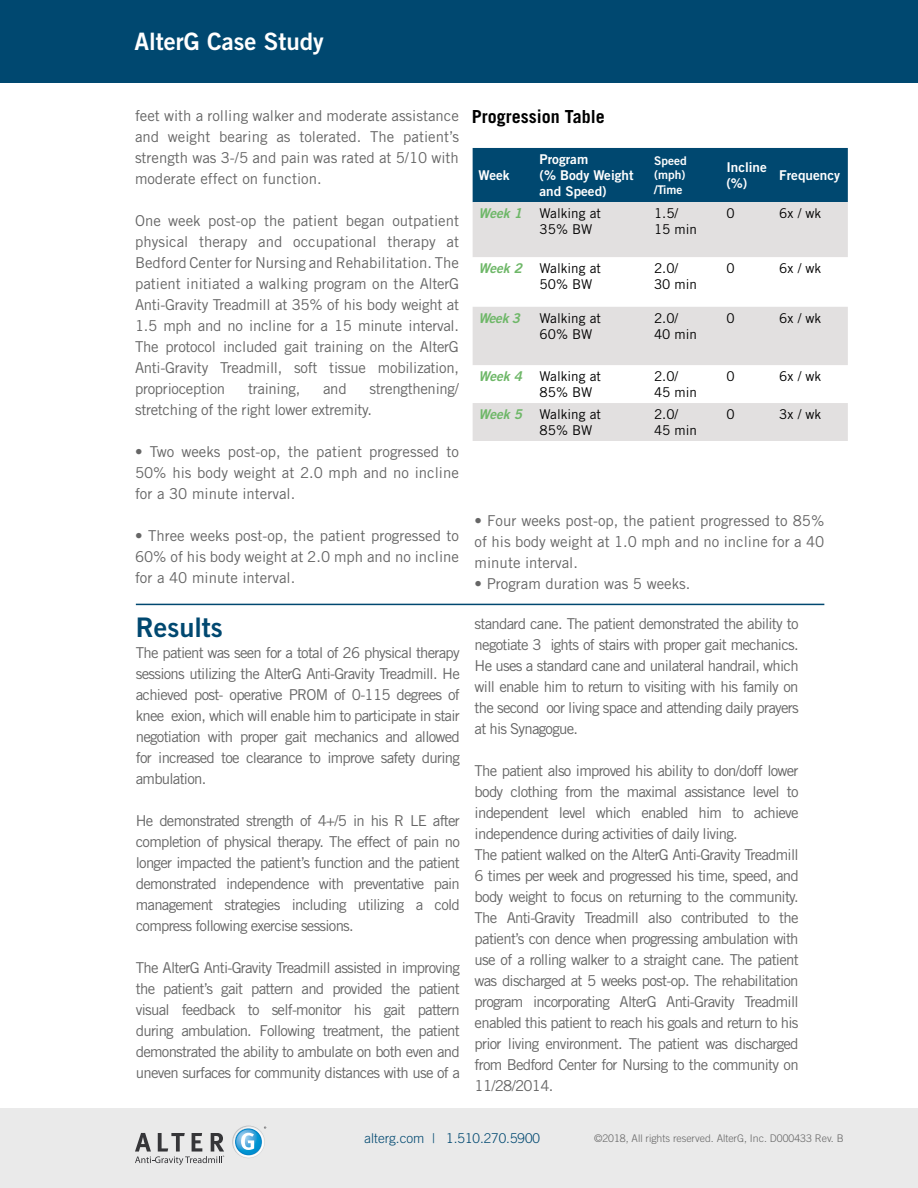
<style>
.page{position:relative;width:918px;height:1188px;background:#fff}
.page>*{position:absolute;margin:0;border:0;box-sizing:border-box;transform-origin:0 0}
.t1{font:27px "Trade Gothic LT Std Bd 2";color:#004870}
.t2{font:24px "Trade Gothic LT Std Bd 2";color:#fff}
.t3{font:700 18px "Trade Gothic LT Std";color:#000}
.t4{font:15px/21px "Trade Gothic LT Std";letter-spacing:-.05em;color:#666;text-align:justify}
.t5{font:15px/21px "Trade Gothic LT Std";letter-spacing:-.02em;color:#666}
.t6{font:15px "Trade Gothic LT Std";color:#666}
.t7{font:13.5px/16.2px "Trade Gothic LT Std";color:#000}
.t8{font:13.5px/16.2px "Trade Gothic LT Std Bd 2";color:#fff}
.t9{font:300 13.5px "Trade Gothic LT Std";color:#004870}
.t10{font:13.5px "Trade Gothic LT Std Bd 2 Obl";color:#6eb768}
.t11{font:12px/14.4px "Trade Gothic LT Std Bd 2";color:#fff;text-align:justify}
.t12{font:300 10.5px "Trade Gothic LT Std";color:#666}
</style>
<div class="page">
<div style="left:0;top:1108px;width:918px;height:80px;background:#eaeaea"></div>
<svg style="left:135px;top:1133px;width:89px;height:32px"></svg>
<svg style="left:232px;top:1126px;width:34px;height:32px"></svg>
<div style="left:0;top:0;width:918px;height:82px;background:#004870"></div>
<hr style="left:136px;top:604px;width:688px;height:1px;background:#004870">
<div style="left:473px;top:148px;width:375px;height:54px;background:#004870"></div>
<svg style="left:473px;top:202px;width:375px;height:239px;fill:#e2e0e0"></svg>
<h2 class="t2" style="left:135px;top:26px;width:191px">AlterG Case Study</h2>
<p class="t4" style="left:135px;top:105px;width:326px">feet with a rolling walker and moderate assistance and weight bearing as tolerated. The patient’s strength was 3-/5 and pain was rated at 5/10 with moderate effect on function.</p>
<p class="t4" style="left:135px;top:210px;width:326px">One week post-op the patient began outpatient physical therapy and occupational therapy at Bedford Center for Nursing and Rehabilitation. The patient initiated a walking program on the AlterG Anti-Gravity Treadmill at 35% of his body weight at 1.5 mph and no incline for a 15 minute interval.<br>The protocol included gait training on the AlterG Anti-Gravity Treadmill, soft tissue mobilization, proprioception</p>
<p class="t5" style="left:135px;top:378px;width:325px;text-indent:235px">strengthening/ stretching of the right lower extremity.</p>
<p class="t4" style="left:135px;top:441px;width:326px">• Two weeks post-op, the patient progressed to 50% his body weight at 2.0 mph and no incline for a 30 minute interval.</p>
<p class="t4" style="left:135px;top:525px;width:326px">• Three weeks post-op, the patient progressed to 60% of his body weight at 2.0 mph and no incline for a 40 minute interval.</p>
<h1 class="t1" style="left:136px;top:611px;width:88px">Results</h1>
<p class="t4" style="left:136px;top:642px;width:326px">The patient was seen for a total of 26 physical therapy sessions utilizing the AlterG Anti-Gravity Treadmill. He achieved post- operative PROM of 0-115 degrees of knee exion, which will enable him to participate in stair negotiation with proper gait mechanics and allowed for increased toe clearance to improve safety during ambulation.</p>
<p class="t4" style="left:136px;top:810px;width:326px">He demonstrated strength of 4+/5 in his R LE after completion of physical therapy. The effect of pain no longer impacted the patient’s function and the patient demonstrated independence with preventative pain management strategies including utilizing a cold compress following exercise sessions.</p>
<p class="t4" style="left:136px;top:957px;width:326px">The AlterG Anti-Gravity Treadmill assisted in improving the patient’s gait pattern and provided the patient visual feedback to self-monitor his gait pattern during ambulation. Following treatment, the patient demonstrated the ability to ambulate on both even and uneven surfaces for community distances with use of a</p>
<p class="t5" style="left:248px;top:378px;width:54px">training,</p>
<p class="t4" style="left:323px;top:378px;width:25px">and</p>
<p class="t3" style="left:472px;top:106px;width:135px">Progression Table</p>
<p class="t8" style="left:479px;top:167px;width:32px">Week</p>
<p class="t8" style="left:540px;top:151px;width:95px">Program<br>(% Body Weight and Speed)</p>
<p class="t11" style="left:654px;top:153px;width:34px">Speed (mph) /Time</p>
<p class="t8" style="left:726px;top:159px;width:42px">Incline (%)</p>
<p class="t8" style="left:779px;top:167px;width:62px">Frequency</p>
<p class="t10" style="left:479px;top:205px;width:45px">Week 1</p>
<p class="t7" style="left:540px;top:205px;width:63px">Walking at<br>35% BW</p>
<p class="t7" style="left:654px;top:205px;width:45px">1.5/<br>15 min</p>
<p class="t7" style="left:726px;top:205px;width:10px">0</p>
<p class="t7" style="left:779px;top:205px;width:43px">6x / wk</p>
<p class="t10" style="left:479px;top:260px;width:45px">Week 2</p>
<p class="t7" style="left:540px;top:260px;width:63px">Walking at<br>50% BW</p>
<p class="t7" style="left:654px;top:260px;width:45px">2.0/<br>30 min</p>
<p class="t7" style="left:726px;top:260px;width:10px">0</p>
<p class="t7" style="left:779px;top:260px;width:43px">6x / wk</p>
<p class="t10" style="left:479px;top:309px;width:43px">Week 3</p>
<p class="t7" style="left:540px;top:309px;width:63px">Walking at<br>60% BW</p>
<p class="t7" style="left:654px;top:309px;width:45px">2.0/<br>40 min</p>
<p class="t7" style="left:726px;top:309px;width:10px">0</p>
<p class="t7" style="left:779px;top:309px;width:43px">6x / wk</p>
<p class="t10" style="left:479px;top:368px;width:45px">Week 4</p>
<p class="t7" style="left:540px;top:368px;width:63px">Walking at<br>85% BW</p>
<p class="t7" style="left:654px;top:368px;width:45px">2.0/<br>45 min</p>
<p class="t7" style="left:726px;top:368px;width:10px">0</p>
<p class="t7" style="left:779px;top:368px;width:43px">6x / wk</p>
<p class="t10" style="left:479px;top:406px;width:45px">Week 5</p>
<p class="t7" style="left:540px;top:406px;width:63px">Walking at<br>85% BW</p>
<p class="t7" style="left:654px;top:406px;width:45px">2.0/<br>45 min</p>
<p class="t7" style="left:726px;top:406px;width:10px">0</p>
<p class="t7" style="left:779px;top:406px;width:43px">3x / wk</p>
<p class="t4" style="left:475px;top:510px;width:351px">• Four weeks post-op, the patient progressed to 85% of his body weight at 1.0 mph and no incline for a 40 minute interval.</p>
<p class="t6" style="left:475px;top:575px;width:217px">• Program duration was 5 weeks.</p>
<p class="t4" style="left:475px;top:612px;width:326px">standard cane. The patient demonstrated the ability to negotiate 3 ights of stairs with proper gait mechanics.<br>He uses a standard cane and unilateral handrail, which will enable him to return to visiting with his family on the second oor living space and attending daily prayers at his Synagogue.</p>
<p class="t4" style="left:475px;top:759px;width:326px;text-align:left">The patient also improved his ability to don/doff lower body clothing from the maximal assistance level to independent level which enabled him to achieve independence during activities of daily living.<br>The patient walked on the AlterG Anti-Gravity Treadmill 6 times per week and progressed his time, speed, and body weight to focus on returning to the community.<br>The Anti-Gravity Treadmill also contributed to the patient’s con dence when progressing ambulation with use of a rolling walker to a straight cane. The patient was discharged at 5 weeks post-op. The rehabilitation program incorporating AlterG Anti-Gravity Treadmill enabled this patient to reach his goals and return to his prior living environment. The patient was discharged from Bedford Center for Nursing to the community on 11/28/2014.</p>
<p class="t9" style="left:364px;top:1131px;width:177px">alterg.com | 1.510.270.5900</p>
<p class="t12" style="left:594px;top:1132px;width:251px">©2018, All rights reserved. AlterG, Inc. D000433 Rev. B</p>
</div>
